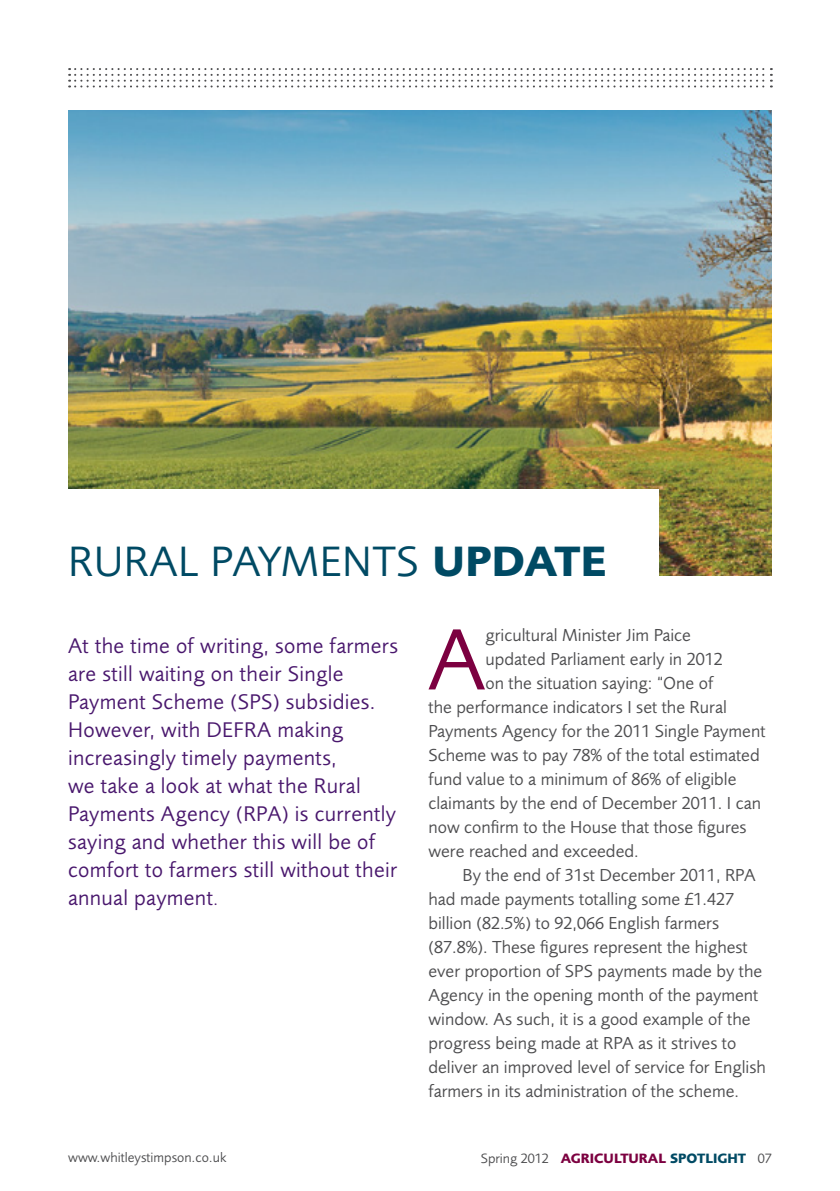
<style>
.page{position:relative;width:840px;height:1191px;background:#fff}
.page>*{position:absolute;margin:0;border:0;box-sizing:border-box;transform-origin:0 0}
.t1{font:90px "Foundry Sans";color:#7c0040}
.t2{font:44px "Foundry Sans";letter-spacing:.01em;color:#004a64}
.t3{font:22px/28px "Foundry Sans";letter-spacing:.015em;color:#49176d}
.t4{font:18px "Foundry Sans";color:#4d4d4f}
.t5{font:14px "Foundry Sans";color:#4d4d4f}
.t6{font:14px "Foundry Sans";color:#4d4d4f}
.s1{font-weight:700}
.s2{font-size:18px}
.s3{font-weight:700;color:#7c0040}
.s4{font-weight:700;color:#004a64}
</style>
<div class="page">
<img style="left:68px;top:111px;width:703px;height:464px">
<div style="left:0;top:489px;width:658px;height:152px;background:#fff"></div>
<svg style="left:69px;top:68px;width:702px;height:19px"></svg>
<h2 class="t2" style="left:68px;top:535px;width:540px">RURAL PAYMENTS <span class="s1">UPDATE</span></h2>
<p class="t3" style="left:68px;top:631px;width:331px">At the time of writing, some farmers are still waiting on their Single<br>Payment Scheme (SPS) subsidies.<br>However, with DEFRA making increasingly timely payments,<br>we take a look at what the Rural<br>Payments Agency (RPA) is currently saying and whether this will be of comfort to farmers still without their annual payment<span class="s2">.</span></p>
<h1 class="t1" style="left:427px;top:607px;width:59px">A</h1>
<p class="t4" style="left:485px;top:625px;width:207px">gricultural Minister Jim Paice</p>
<p class="t4" style="left:485px;top:649px;width:238px">updated Parliament early in 2012</p>
<p class="t4" style="left:485px;top:673px;width:229px">on the situation saying: “One of</p>
<p class="t4" style="left:428px;top:697px;width:300px">the performance indicators I set the Rural</p>
<p class="t4" style="left:428px;top:721px;width:338px">Payments Agency for the 2011 Single Payment</p>
<p class="t4" style="left:428px;top:745px;width:332px">Scheme was to pay 78% of the total estimated</p>
<p class="t4" style="left:428px;top:769px;width:309px">fund value to a minimum of 86% of eligible</p>
<p class="t4" style="left:428px;top:793px;width:334px">claimants by the end of December 2011. I can</p>
<p class="t4" style="left:428px;top:817px;width:319px">now confirm to the House that those figures</p>
<p class="t4" style="left:428px;top:841px;width:211px">were reached and exceeded.</p>
<p class="t4" style="left:462px;top:865px;width:294px">By the end of 31st December 2011, RPA</p>
<p class="t4" style="left:428px;top:889px;width:307px">had made payments totalling some £1.427</p>
<p class="t4" style="left:428px;top:913px;width:292px">billion (82.5%) to 92,066 English farmers</p>
<p class="t4" style="left:428px;top:937px;width:320px">(87.8%). These figures represent the highest</p>
<p class="t4" style="left:428px;top:961px;width:335px">ever proportion of SPS payments made by the</p>
<p class="t4" style="left:428px;top:985px;width:331px">Agency in the opening month of the payment</p>
<p class="t4" style="left:428px;top:1009px;width:323px">window. As such, it is a good example of the</p>
<p class="t4" style="left:428px;top:1033px;width:309px">progress being made at RPA as it strives to</p>
<p class="t4" style="left:428px;top:1057px;width:339px">deliver an improved level of service for English</p>
<p class="t4" style="left:428px;top:1081px;width:312px">farmers in its administration of the scheme.</p>
<p class="t6" style="left:68px;top:1149px;width:160px">www.whitleystimpson.co.uk</p>
<p class="t5" style="left:480px;top:1149px;width:292px">Spring 2012 <span class="s3">AGRICULTURAL</span> <span class="s4">SPOTLIGHT</span> 07</p>
</div>
